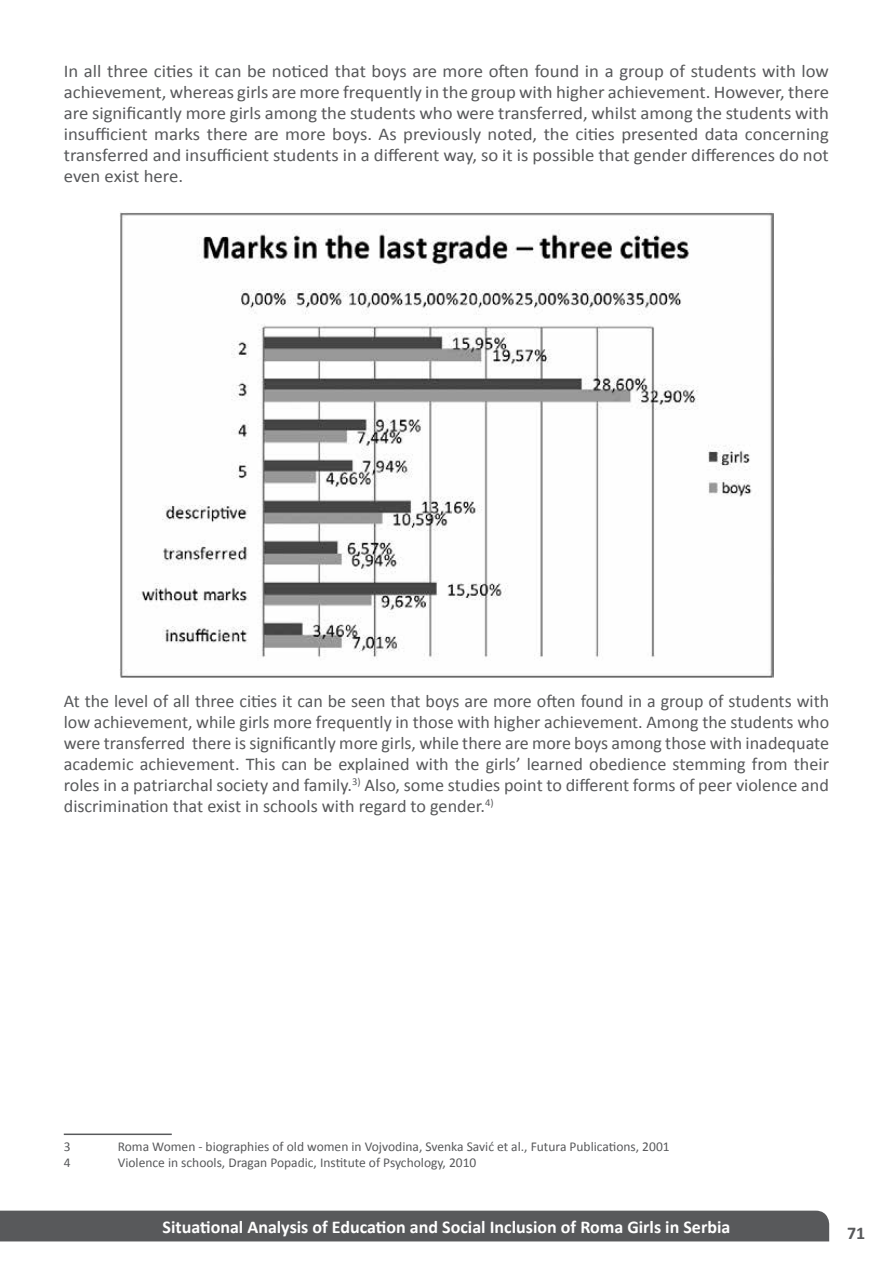
<style>
.page{position:relative;width:893px;height:1263px;background:#fff}
.page>*{position:absolute;margin:0;border:0;box-sizing:border-box;transform-origin:0 0}
.t1{font:18px/21px "Calibri";color:#58595b;text-align:justify}
.t2{font:18px/21px "Calibri";color:#58595b;text-align:justify;scale:1.04 1}
.t3{font:700 18px "Calibri";color:#fff}
.t4{font:700 18px "Calibri";color:#58595b}
.t5{font:13.5px "Calibri";color:#58595b}
</style>
<div class="page">
<div style="left:0;top:1210px;width:829px;height:31px;background:#58595b"></div>
<hr style="left:64px;top:1133px;width:108px;height:2px;background:#58595b">
<img style="left:120px;top:212px;width:653px;height:465px">
<p class="t2" style="left:64px;top:61px;width:737px">In all three cities it can be noticed that boys are more often found in a group of students with low achievement, whereas girls are more frequently in the group with higher achievement. However, there are significantly more girls among the students who were transferred, whilst among the students with insufficient marks there are more boys. As previously noted, the cities presented data concerning transferred and insufficient students in a different way, so it is possible that gender differences do not even exist here.</p>
<p class="t1" style="left:64px;top:691px;width:767px">At the level of all three cities it can be seen that boys are more often found in a group of students with low achievement, while girls more frequently in those with higher achievement. Among the students who were transferred there is significantly more girls, while there are more boys among those with inadequate academic achievement. This can be explained with the girls’ learned obedience stemming from their roles in a patriarchal society and family.<sup>3)</sup> Also, some studies point to different forms of peer violence and discrimination that exist in schools with regard to gender.<sup>4)</sup></p>
<p class="t5" style="left:64px;top:1138px;width:8px">3</p>
<p class="t5" style="left:118px;top:1138px;width:553px">Roma Women - biographies of old women in Vojvodina, Svenka Savić et al., Futura Publications, 2001</p>
<p class="t5" style="left:64px;top:1154px;width:8px">4</p>
<p class="t5" style="left:118px;top:1154px;width:360px">Violence in schools, Dragan Popadic, Institute of Psychology, 2010</p>
<p class="t3" style="left:163px;top:1215px;width:569px">Situational Analysis of Education and Social Inclusion of Roma Girls in Serbia</p>
<p class="t4" style="left:847px;top:1221px;width:20px">71</p>
</div>
